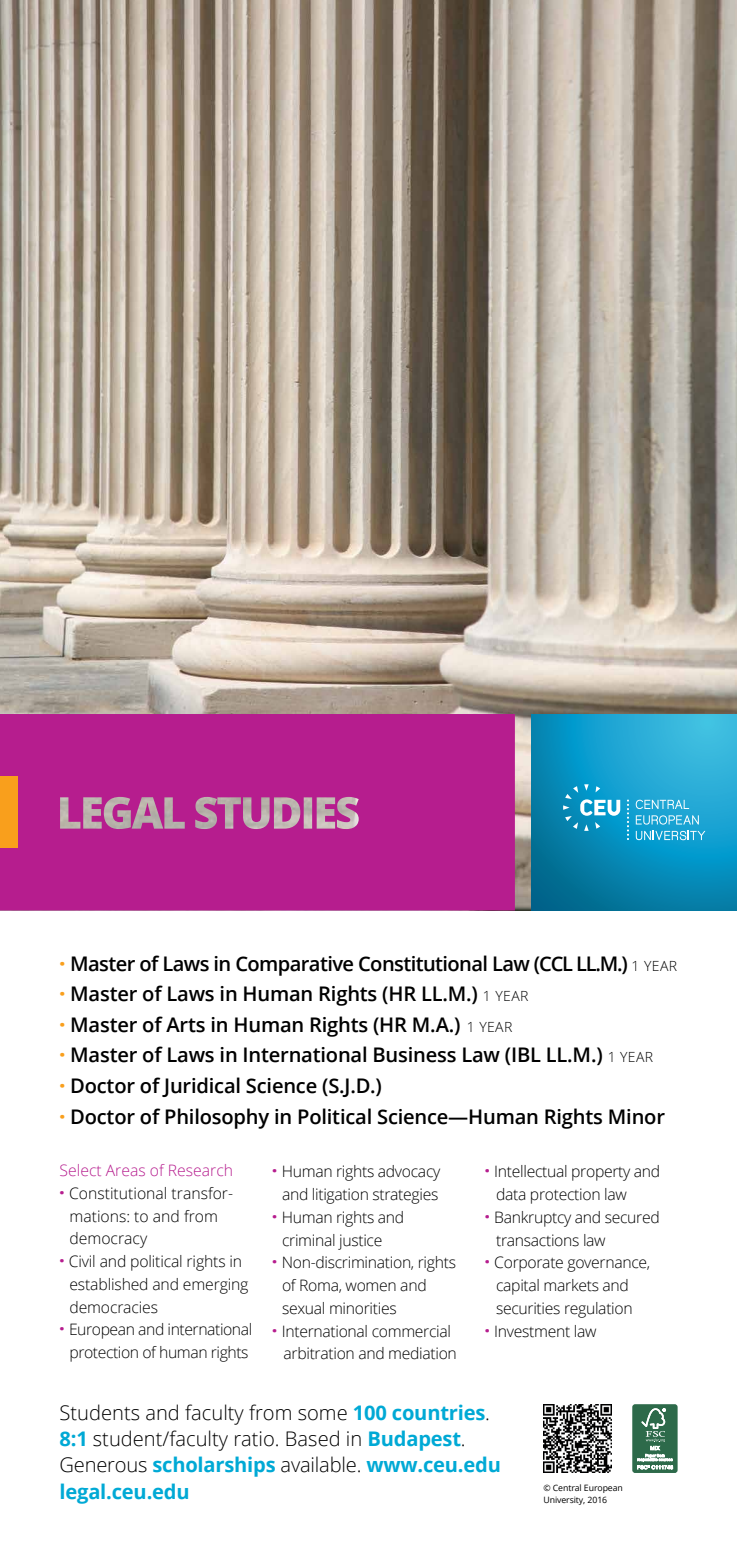
<style>
.page{position:relative;width:737px;height:1563px;background:#fff}
.page>*{position:absolute;margin:0;border:0;box-sizing:border-box;transform-origin:0 0}
.t1{font:600 20.12px/30.6px "Open Sans";letter-spacing:-.01em;color:#000}
.t2{font:300 20.12px/26.2px "Open Sans";color:#000}
.t3{font:300 15.75px "Open Sans";letter-spacing:-.02em;color:#000}
.t4{font:300 15.75px "Open Sans";color:#000}
.t5{font:300 15.75px "Open Sans";color:#b61d8e}
.t6{font:8.75px/11.8px "Open Sans";letter-spacing:-.01em;color:#000}
.s1{font-weight:800;color:#f99f1c}
.s2{font-weight:300;font-size:14px}
.s3{font-weight:800;font-size:17.5px;color:#b61d8e}
.s4{font-weight:700;color:#00a9d5}
</style>
<div class="page">
<img style="left:0;top:0;width:737px;height:910px">
<div style="left:633px;top:1404px;width:44px;height:68px;background:#2d6a4a;border-radius:2px"></div>
<div style="left:632px;top:1404px;width:45px;height:68px;border:1px solid #2d6a4a;border-radius:2px"></div>
<svg style="left:637px;top:1408px;width:36px;height:61px"></svg>
<img style="left:543px;top:1404px;width:68px;height:68px">
<svg style="left:531px;top:714px;width:206px;height:196px;background:#1394c0"></svg>
<svg style="left:636px;top:831px;width:69px;height:9px"></svg>
<svg style="left:636px;top:815px;width:63px;height:9px"></svg>
<svg style="left:635px;top:800px;width:54px;height:9px"></svg>
<svg style="left:563px;top:784px;width:57px;height:47px;background:#31a5cd"></svg>
<svg style="left:627px;top:799px;width:2px;height:41px"></svg>
<div style="left:0;top:714px;width:515px;height:196px;background:#b61d8e"></div>
<div style="left:0;top:776px;width:17px;height:72px;background:#f99f1c"></div>
<p class="t1" style="left:60px;top:947px;width:619px"><span class="s1">·</span> Master of Laws in Comparative Constitutional Law (CCL LL.M.) <span class="s2">1 YEAR </span><span class="s1">·</span> Master of Laws in Human Rights (HR LL.M.) <span class="s2">1 YEAR<br></span><span class="s1">·</span> Master of Arts in Human Rights (HR M.A.) <span class="s2">1 YEAR<br></span><span class="s1">·</span> Master of Laws in International Business Law (IBL LL.M.) <span class="s2">1 YEAR<br></span><span class="s1">·</span> Doctor of Juridical Science (S.J.D.)<br><span class="s1">·</span> Doctor of Philosophy in Political Science—Human Rights Minor</p>
<p class="t5" style="left:60px;top:1159px;width:175px">Select Areas of Research</p>
<p class="t4" style="left:60px;top:1182px;width:175px"><span class="s3">·</span> Constitutional transfor-</p>
<p class="t4" style="left:69px;top:1205px;width:150px">mations: to and from</p>
<p class="t4" style="left:69px;top:1227px;width:79px">democracy</p>
<p class="t3" style="left:60px;top:1250px;width:184px"><span class="s3">·</span> Civil and political rights in</p>
<p class="t3" style="left:69px;top:1273px;width:180px">established and emerging</p>
<p class="t3" style="left:69px;top:1296px;width:90px">democracies</p>
<p class="t3" style="left:60px;top:1318px;width:194px"><span class="s3">·</span> European and international</p>
<p class="t3" style="left:69px;top:1341px;width:181px">protection of human rights</p>
<p class="t3" style="left:272px;top:1161px;width:170px"><span class="s3">·</span> Human rights advocacy</p>
<p class="t3" style="left:282px;top:1183px;width:158px">and litigation strategies</p>
<p class="t3" style="left:272px;top:1206px;width:134px"><span class="s3">·</span> Human rights and</p>
<p class="t3" style="left:282px;top:1229px;width:102px">criminal justice</p>
<p class="t3" style="left:272px;top:1252px;width:185px"><span class="s3">·</span> Non-discrimination, rights</p>
<p class="t3" style="left:282px;top:1274px;width:146px">of Roma, women and</p>
<p class="t3" style="left:282px;top:1297px;width:116px">sexual minorities</p>
<p class="t3" style="left:272px;top:1320px;width:180px"><span class="s3">·</span> International commercial</p>
<p class="t3" style="left:283px;top:1343px;width:175px">arbitration and mediation</p>
<p class="t3" style="left:484px;top:1161px;width:177px"><span class="s3">·</span> Intellectual property and</p>
<p class="t3" style="left:496px;top:1183px;width:132px">data protection law</p>
<p class="t3" style="left:484px;top:1206px;width:177px"><span class="s3">·</span> Bankruptcy and secured</p>
<p class="t3" style="left:496px;top:1229px;width:111px">transactions law</p>
<p class="t3" style="left:484px;top:1252px;width:167px"><span class="s3">·</span> Corporate governance,</p>
<p class="t3" style="left:496px;top:1274px;width:134px">capital markets and</p>
<p class="t3" style="left:496px;top:1297px;width:138px">securities regulation</p>
<p class="t3" style="left:484px;top:1320px;width:113px"><span class="s3">·</span> Investment law</p>
<p class="t2" style="left:60px;top:1399px;width:443px">Students and faculty from some <span class="s4">100 countries</span>.<br><span class="s4">8:1</span> student/faculty ratio. Based in <span class="s4">Budapest</span>.<br>Generous <span class="s4">scholarships</span> available. <span class="s4">www.ceu.edu legal.ceu.edu</span></p>
<p class="t6" style="left:543px;top:1481px;width:81px">© Central European<br>University, 2016</p>
</div>
